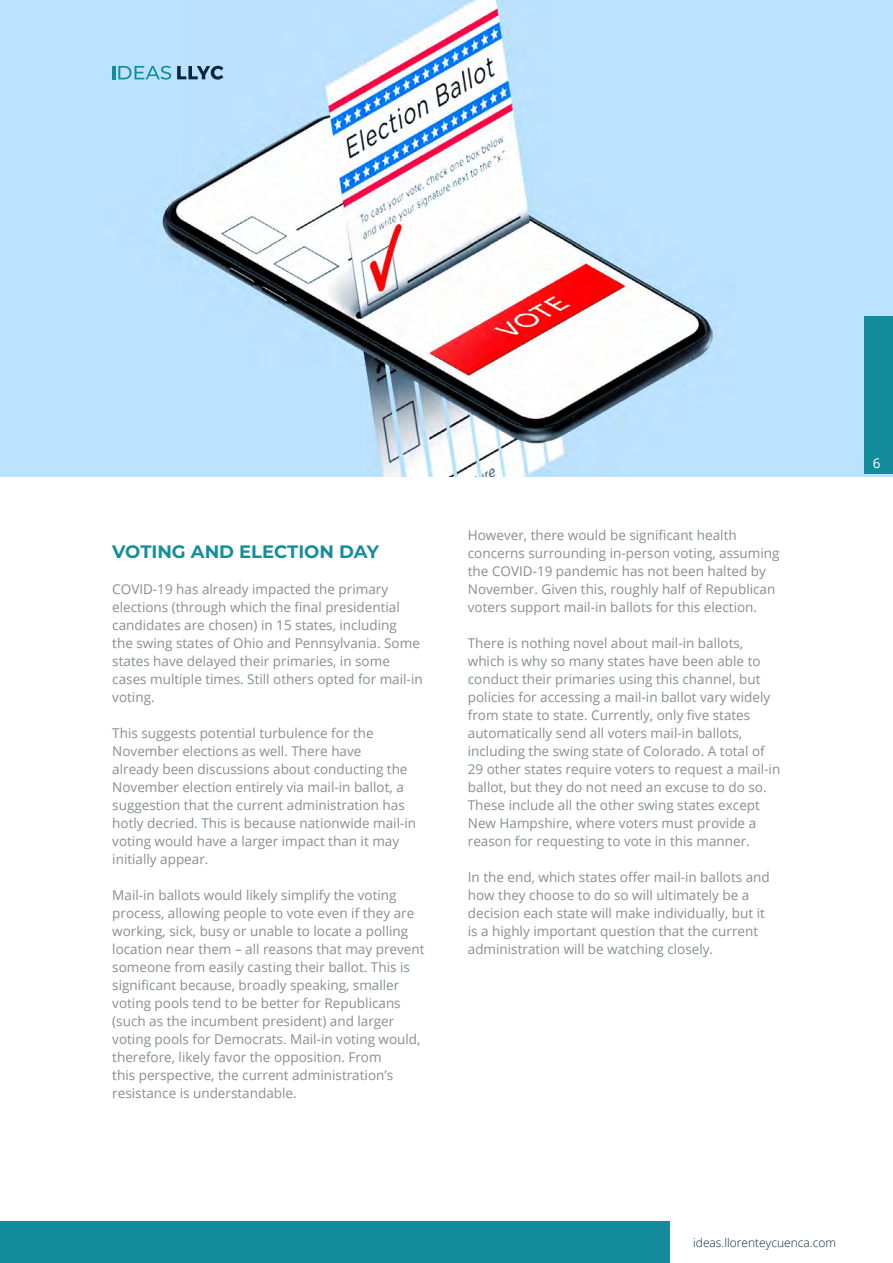
<style>
.page{position:relative;width:893px;height:1263px;background:#fff}
.page>*{position:absolute;margin:0;border:0;box-sizing:border-box;transform-origin:0 0}
.t1{font:700 18px "Montserrat";color:#148d9c}
.t2{font:13.5px/18px "Open Sans";color:#878e90}
.t3{font:13.5px "Open Sans";color:#fff}
.t4{font:300 12px "Open Sans";color:#0a263b}
</style>
<div class="page">
<img style="left:0;top:0;width:893px;height:476px">
<svg style="left:112px;top:66px;width:59px;height:14px"></svg>
<svg style="left:177px;top:66px;width:46px;height:14px"></svg>
<div style="left:864px;top:316px;width:29px;height:158px;background:#148c9c"></div>
<div style="left:0;top:1221px;width:669px;height:42px;background:#148c9c"></div>
<h1 class="t1" style="left:112px;top:539px;width:268px">VOTING AND ELECTION DAY</h1>
<p class="t2" style="left:112px;top:580px;width:312px">COVID-19 has already impacted the primary elections (through which the final presidential candidates are chosen) in 15 states, including<br>the swing states of Ohio and Pennsylvania. Some states have delayed their primaries, in some cases multiple times. Still others opted for mail-in voting.</p>
<p class="t2" style="left:112px;top:724px;width:305px">This suggests potential turbulence for the November elections as well. There have<br>already been discussions about conducting the November election entirely via mail-in ballot, a suggestion that the current administration has hotly decried. This is because nationwide mail-in voting would have a larger impact than it may initially appear.</p>
<p class="t2" style="left:112px;top:886px;width:314px">Mail-in ballots would likely simplify the voting process, allowing people to vote even if they are working, sick, busy or unable to locate a polling location near them – all reasons that may prevent someone from easily casting their ballot. This is significant because, broadly speaking, smaller voting pools tend to be better for Republicans (such as the incumbent president) and larger voting pools for Democrats. Mail-in voting would, therefore, likely favor the opposition. From<br>this perspective, the current administration’s resistance is understandable.</p>
<p class="t2" style="left:468px;top:526px;width:313px">However, there would be significant health concerns surrounding in-person voting, assuming the COVID-19 pandemic has not been halted by November. Given this, roughly half of Republican voters support mail-in ballots for this election.</p>
<p class="t2" style="left:468px;top:634px;width:314px">There is nothing novel about mail-in ballots, which is why so many states have been able to conduct their primaries using this channel, but policies for accessing a mail-in ballot vary widely from state to state. Currently, only five states automatically send all voters mail-in ballots, including the swing state of Colorado. A total of 29 other states require voters to request a mail-in ballot, but they do not need an excuse to do so.<br>These include all the other swing states except New Hampshire, where voters must provide a reason for requesting to vote in this manner.</p>
<p class="t2" style="left:468px;top:868px;width:303px">In the end, which states offer mail-in ballots and how they choose to do so will ultimately be a decision each state will make individually, but it is a highly important question that the current administration will be watching closely.</p>
<p class="t3" style="left:873px;top:454px;width:9px">6</p>
<p class="t4" style="left:693px;top:1234px;width:144px">ideas.llorenteycuenca.com</p>
</div>
